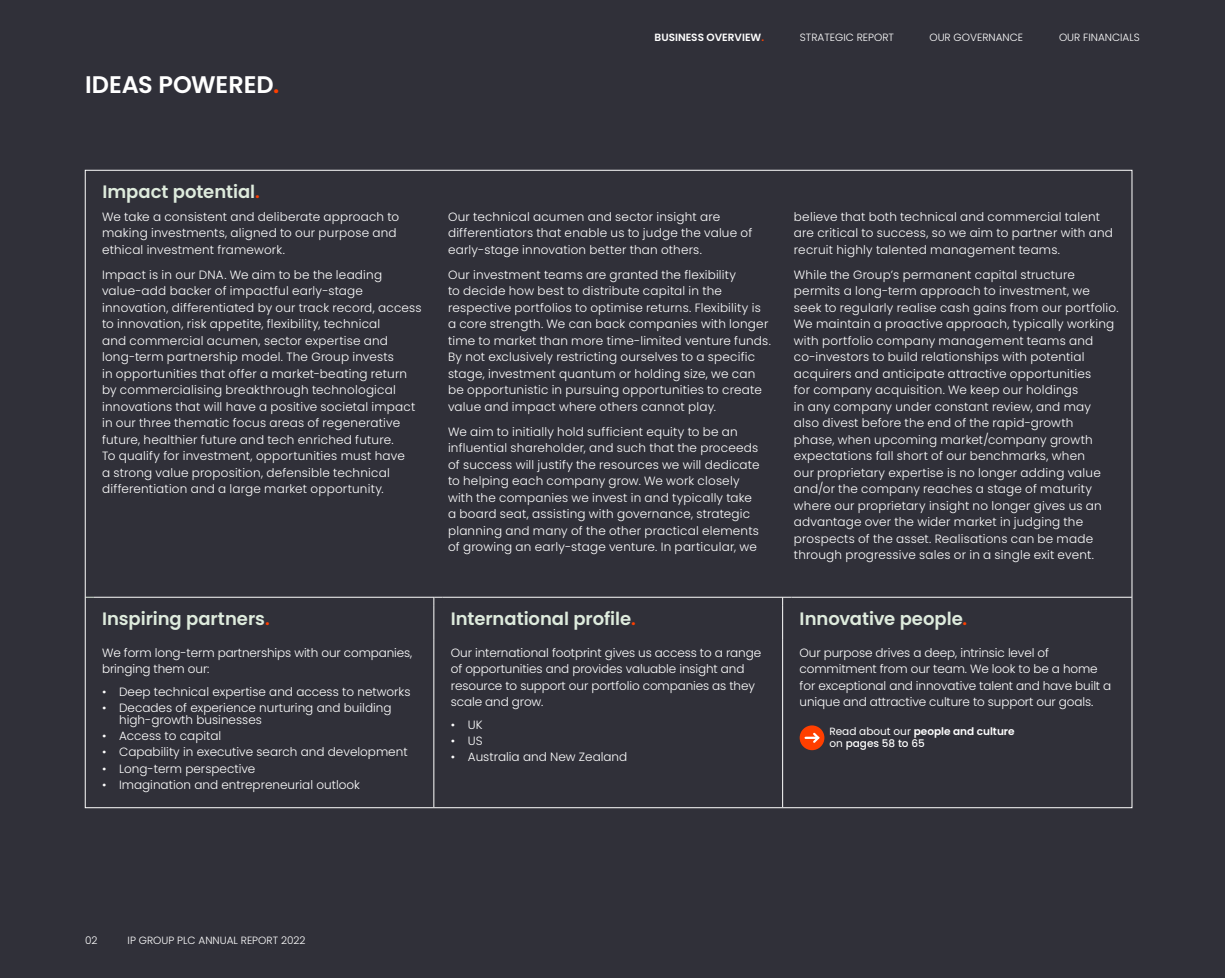
<style>
.page{position:relative;width:1225px;height:978px;background:#303039}
.page>*{position:absolute;margin:0;border:0;box-sizing:border-box;transform-origin:0 0}
.t1{font:600 24px "Poppins";letter-spacing:-.005em;color:#fff}
.t2{font:600 18px "Poppins";color:#deebdd}
.t3{font:300 12px/16.5px "Poppins";letter-spacing:.015em;color:#fff}
.t4{font:300 12px/16.5px "Poppins";letter-spacing:-.01em;color:#fff}
.t5{font:300 10.5px "Poppins";color:#fff}
.t6{font:600 10.5px/12px "Poppins";color:#fff}
.s1{color:#ff3f00}
.s2{font-weight:400}
.s3{font-weight:500}
</style>
<div class="page">
<hr style="left:94px;top:597px;width:340px;height:1px;background:#fff">
<hr style="left:443px;top:597px;width:340px;height:1px;background:#fff">
<hr style="left:791px;top:597px;width:340px;height:1px;background:#fff">
<svg style="left:433px;top:597px;width:10px;height:9px"></svg>
<hr style="left:433px;top:606px;width:1px;height:34px;background:#fff">
<hr style="left:433px;top:640px;width:1px;height:167px;background:#fff">
<svg style="left:782px;top:597px;width:9px;height:9px"></svg>
<hr style="left:782px;top:606px;width:1px;height:34px;background:#fff">
<hr style="left:782px;top:640px;width:1px;height:167px;background:#fff">
<div style="left:799px;top:725px;width:25px;height:25px;background:#ff3f00;border-radius:50%"></div>
<svg style="left:805px;top:732px;width:15px;height:11px"></svg>
<h1 class="t1" style="left:85px;top:71px;width:196px">IDEAS POWERED<span class="s1">.</span></h1>
<p class="t6" style="left:654px;top:31px;width:111px">BUSINESS OVERVIEW<span class="s1">.</span></p>
<p class="t5" style="left:800px;top:31px;width:96px">STRATEGIC REPORT</p>
<p class="t5" style="left:929px;top:31px;width:95px">OUR GOVERNANCE</p>
<p class="t5" style="left:1059px;top:31px;width:82px">OUR FINANCIALS</p>
<h2 class="t2" style="left:102px;top:181px;width:159px">Impact potential<span class="s1">.</span></h2>
<p class="t3" style="left:102px;top:209px;width:299px">We take a consistent and deliberate approach to making investments, aligned to our purpose and ethical investment framework.</p>
<p class="t3" style="left:102px;top:267px;width:321px">Impact is in our DNA. We aim to be the leading value-add backer of impactful early-stage innovation, differentiated by our track record, access to innovation, risk appetite, flexibility, technical<br>and commercial acumen, sector expertise and long-term partnership model. The Group invests<br>in opportunities that offer a market-beating return by commercialising breakthrough technological innovations that will have a positive societal impact in our three thematic focus areas of regenerative future, healthier future and tech enriched future.<br>To qualify for investment, opportunities must have<br>a strong value proposition, defensible technical differentiation and a large market opportunity.</p>
<p class="t3" style="left:448px;top:209px;width:306px">Our technical acumen and sector insight are differentiators that enable us to judge the value of early-stage innovation better than others.</p>
<p class="t3" style="left:448px;top:267px;width:324px">Our investment teams are granted the flexibility<br>to decide how best to distribute capital in the respective portfolios to optimise returns. Flexibility is a core strength. We can back companies with longer time to market than more time-limited venture funds.<br>By not exclusively restricting ourselves to a specific stage, investment quantum or holding size, we can be opportunistic in pursuing opportunities to create value and impact where others cannot play.</p>
<p class="t3" style="left:448px;top:424px;width:313px">We aim to initially hold sufficient equity to be an influential shareholder, and such that the proceeds of success will justify the resources we will dedicate to helping each company grow. We work closely with the companies we invest in and typically take a board seat, assisting with governance, strategic planning and many of the other practical elements of growing an early-stage venture. In particular, we</p>
<p class="t3" style="left:794px;top:209px;width:320px">believe that both technical and commercial talent are critical to success, so we aim to partner with and recruit highly talented management teams.</p>
<p class="t3" style="left:794px;top:267px;width:326px">While the Group’s permanent capital structure permits a long-term approach to investment, we seek to regularly realise cash gains from our portfolio.<br>We maintain a proactive approach, typically working with portfolio company management teams and co-investors to build relationships with potential acquirers and anticipate attractive opportunities<br>for company acquisition. We keep our holdings<br>in any company under constant review, and may also divest before the end of the rapid-growth<br>phase, when upcoming market/company growth expectations fall short of our benchmarks, when<br>our proprietary expertise is no longer adding value and/or the company reaches a stage of maturity where our proprietary insight no longer gives us an advantage over the wider market in judging the prospects of the asset. Realisations can be made through progressive sales or in a single exit event.</p>
<h2 class="t2" style="left:102px;top:608px;width:169px">Inspiring partners<span class="s1">.</span></h2>
<h2 class="t2" style="left:451px;top:608px;width:186px">International profile<span class="s1">.</span></h2>
<h2 class="t2" style="left:799px;top:608px;width:169px">Innovative people<span class="s1">.</span></h2>
<p class="t4" style="left:102px;top:644px;width:312px">We form long-term partnerships with our companies, bringing them our:</p>
<p class="t3" style="left:102px;top:683px;width:310px">• Deep technical expertise and access to networks</p>
<p class="t3" style="left:119px;top:702px;width:274px;line-height:12px;text-indent:-17px">• Decades of experience nurturing and building high-growth businesses</p>
<p class="t3" style="left:102px;top:728px;width:121px">• Access to capital</p>
<p class="t3" style="left:102px;top:744px;width:307px">• Capability in executive search and development</p>
<p class="t3" style="left:102px;top:760px;width:155px">• Long-term perspective</p>
<p class="t3" style="left:102px;top:776px;width:259px">• Imagination and entrepreneurial outlook</p>
<p class="t4" style="left:799px;top:644px;width:313px">Our purpose drives a deep, intrinsic level of commitment from our team. We look to be a home for exceptional and innovative talent and have built a unique and attractive culture to support our goals.</p>
<p class="t6" style="left:829px;top:726px;width:187px"><span class="s2">Read about our</span> people and culture <span class="s2">on</span> <span class="s3">pages 58 to 65</span></p>
<p class="t4" style="left:451px;top:644px;width:312px">Our international footprint gives us access to a range of opportunities and provides valuable insight and resource to support our portfolio companies as they scale and grow.</p>
<p class="t3" style="left:451px;top:716px;width:33px">• UK</p>
<p class="t3" style="left:451px;top:732px;width:33px">• US</p>
<p class="t3" style="left:451px;top:749px;width:178px">• Australia and New Zealand</p>
<p class="t5" style="left:85px;top:934px;width:14px">02</p>
<p class="t5" style="left:128px;top:934px;width:179px">IP GROUP PLC ANNUAL REPORT 2022</p>
</div>
